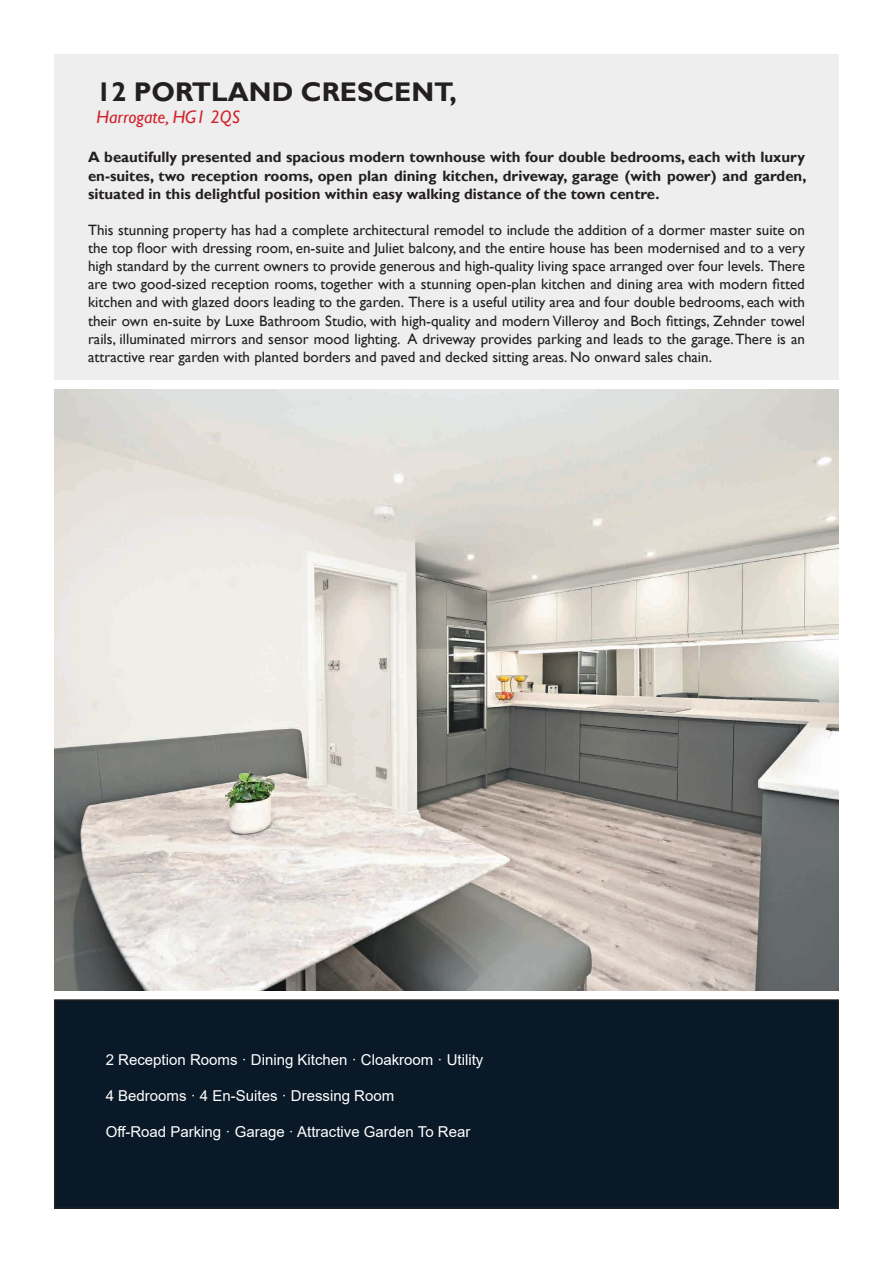
<style>
.page{position:relative;width:893px;height:1263px;background:#fff}
.page>*{position:absolute;margin:0;border:0;box-sizing:border-box;transform-origin:0 0}
.t1{font:700 27px "Gill Sans";color:#231f20}
.t2{font:italic 18px "Gill Sans";color:#d1232a}
.t3{font:15px/18.1px "Gill Sans";color:#231f20;text-align:justify}
.t4{font:700 15px/18.1px "Gill Sans";color:#231f20;text-align:justify}
.t5{font:15px "Arial";color:#fff}
</style>
<div class="page">
<div style="left:55px;top:1000px;width:783px;height:208px;background:#0a1928"></div>
<div style="left:54px;top:999px;width:785px;height:210px;border:2px solid #231f20"></div>
<div style="left:54px;top:54px;width:785px;height:326px;background:#eeeeef"></div>
<img style="left:54px;top:390px;width:785px;height:600px">
<h1 class="t1" style="left:97px;top:75px;width:362px">12 PORTLAND CRESCENT,</h1>
<p class="t2" style="left:97px;top:106px;width:145px">Harrogate, HG1 2QS</p>
<p class="t4" style="left:88px;top:149px;width:720px">A beautifully presented and spacious modern townhouse with four double bedrooms, each with luxury en-suites, two reception rooms, open plan dining kitchen, driveway, garage (with power) and garden, situated in this delightful position within easy walking distance of the town centre.</p>
<p class="t3" style="left:88px;top:221px;width:718px">This stunning property has had a complete architectural remodel to include the addition of a dormer master suite on the top floor with dressing room, en-suite and Juliet balcony, and the entire house has been modernised and to a very high standard by the current owners to provide generous and high-quality living space arranged over four levels. There are two good-sized reception rooms, together with a stunning open-plan kitchen and dining area with modern fitted kitchen and with glazed doors leading to the garden. There is a useful utility area and four double bedrooms, each with their own en-suite by Luxe Bathroom Studio, with high-quality and modern Villeroy and Boch fittings, Zehnder towel rails, illuminated mirrors and sensor mood lighting. A driveway provides parking and leads to the garage. There is an attractive rear garden with planted borders and paved and decked sitting areas. No onward sales chain.</p>
<p class="t5" style="left:106px;top:1049px;width:379px">2 Reception Rooms · Dining Kitchen · Cloakroom · Utility</p>
<p class="t5" style="left:106px;top:1085px;width:290px">4 Bedrooms · 4 En-Suites · Dressing Room</p>
<p class="t5" style="left:106px;top:1121px;width:366px">Off-Road Parking · Garage · Attractive Garden To Rear</p>
</div>
